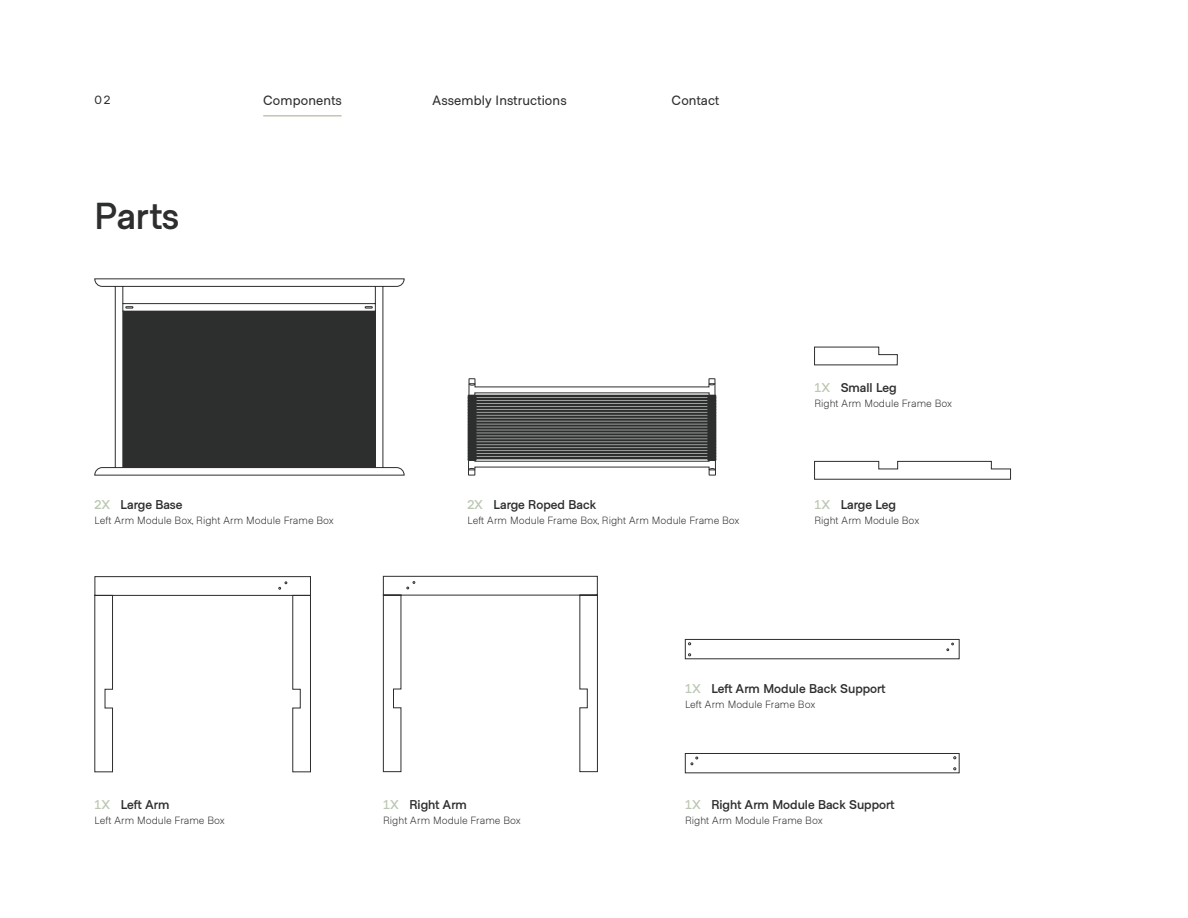
<style>
.page{position:relative;width:1188px;height:918px;background:#fff}
.page>*{position:absolute;margin:0;border:0;box-sizing:border-box;transform-origin:0 0}
.t1{font:700 37.5px "Metro Sans";letter-spacing:-.005em;color:#2d2e2e}
.t2{font:500 13.5px "Metro Sans";letter-spacing:.01em;color:#2d2e2e}
.t3{font:700 12.75px "Metro Sans";color:#2d2e2e}
.t4{font:500 12px "Metro Sans";color:#2d2e2e}
.t5{font:300 10.5px "Metro Sans";color:#2d2e2e}
.s1{color:#bcc8b2}
</style>
<div class="page">
<hr style="left:263px;top:115px;width:79px;height:2px;background:#bcc8b2">
<svg style="left:814px;top:461px;width:197px;height:19px"></svg>
<svg style="left:814px;top:347px;width:84px;height:18px"></svg>
<svg style="left:383px;top:576px;width:215px;height:196px"></svg>
<svg style="left:94px;top:576px;width:217px;height:196px"></svg>
<svg style="left:468px;top:378px;width:248px;height:294px"></svg>
<hr style="left:469px;top:395px;width:246px;height:2px;background:#2d2e2e">
<hr style="left:469px;top:398px;width:246px;height:2px;background:#2d2e2e">
<hr style="left:469px;top:401px;width:246px;height:2px;background:#2d2e2e">
<hr style="left:469px;top:404px;width:246px;height:2px;background:#2d2e2e">
<hr style="left:469px;top:407px;width:246px;height:2px;background:#2d2e2e">
<hr style="left:469px;top:410px;width:246px;height:2px;background:#2d2e2e">
<hr style="left:469px;top:412px;width:246px;height:3px;background:#2d2e2e">
<hr style="left:469px;top:415px;width:246px;height:3px;background:#2d2e2e">
<hr style="left:469px;top:418px;width:246px;height:3px;background:#2d2e2e">
<hr style="left:469px;top:421px;width:246px;height:3px;background:#2d2e2e">
<hr style="left:469px;top:424px;width:246px;height:3px;background:#2d2e2e">
<hr style="left:469px;top:427px;width:246px;height:3px;background:#2d2e2e">
<hr style="left:469px;top:430px;width:246px;height:3px;background:#2d2e2e">
<hr style="left:469px;top:433px;width:246px;height:3px;background:#2d2e2e">
<hr style="left:469px;top:436px;width:246px;height:3px;background:#2d2e2e">
<hr style="left:469px;top:439px;width:246px;height:3px;background:#2d2e2e">
<hr style="left:469px;top:442px;width:246px;height:3px;background:#2d2e2e">
<hr style="left:469px;top:445px;width:246px;height:3px;background:#2d2e2e">
<hr style="left:469px;top:448px;width:246px;height:2px;background:#2d2e2e">
<hr style="left:469px;top:451px;width:246px;height:2px;background:#2d2e2e">
<hr style="left:469px;top:454px;width:246px;height:2px;background:#2d2e2e">
<hr style="left:469px;top:457px;width:246px;height:2px;background:#2d2e2e">
<svg style="left:469px;top:397px;width:6px;height:64px"></svg>
<svg style="left:709px;top:397px;width:6px;height:64px"></svg>
<svg style="left:708px;top:383px;width:7px;height:3px"></svg>
<svg style="left:468px;top:383px;width:8px;height:3px"></svg>
<svg style="left:468px;top:468px;width:7px;height:3px"></svg>
<svg style="left:94px;top:278px;width:311px;height:198px"></svg>
<div style="left:123px;top:311px;width:252px;height:156px;background:#2d2e2e"></div>
<svg style="left:365px;top:306px;width:8px;height:2px"></svg>
<svg style="left:685px;top:753px;width:275px;height:20px"></svg>
<div style="left:685px;top:639px;width:274px;height:20px;border:1px solid #2d2e2e"></div>
<svg style="left:947px;top:643px;width:7px;height:8px"></svg>
<p class="t4" style="left:94px;top:93px;width:17px">02</p>
<p class="t2" style="left:263px;top:92px;width:80px">Components</p>
<p class="t2" style="left:432px;top:92px;width:136px">Assembly Instructions</p>
<p class="t2" style="left:672px;top:92px;width:49px">Contact</p>
<p class="t1" style="left:94px;top:191px;width:86px">Parts</p>
<p class="t3" style="left:94px;top:496px;width:90px"><span class="s1">2X</span> Large Base</p>
<p class="t5" style="left:94px;top:514px;width:241px">Left Arm Module Box, Right Arm Module Frame Box</p>
<p class="t3" style="left:467px;top:496px;width:130px"><span class="s1">2X</span> Large Roped Back</p>
<p class="t5" style="left:467px;top:514px;width:274px">Left Arm Module Frame Box, Right Arm Module Frame Box</p>
<p class="t3" style="left:814px;top:379px;width:84px"><span class="s1">1X</span> Small Leg</p>
<p class="t5" style="left:814px;top:397px;width:139px">Right Arm Module Frame Box</p>
<p class="t3" style="left:814px;top:496px;width:83px"><span class="s1">1X</span> Large Leg</p>
<p class="t5" style="left:814px;top:514px;width:106px">Right Arm Module Box</p>
<p class="t3" style="left:94px;top:796px;width:76px"><span class="s1">1X</span> Left Arm</p>
<p class="t5" style="left:94px;top:814px;width:132px">Left Arm Module Frame Box</p>
<p class="t3" style="left:383px;top:796px;width:85px"><span class="s1">1X</span> Right Arm</p>
<p class="t5" style="left:383px;top:814px;width:139px">Right Arm Module Frame Box</p>
<p class="t3" style="left:685px;top:680px;width:202px"><span class="s1">1X</span> Left Arm Module Back Support</p>
<p class="t5" style="left:685px;top:698px;width:132px">Left Arm Module Frame Box</p>
<p class="t3" style="left:685px;top:796px;width:211px"><span class="s1">1X</span> Right Arm Module Back Support</p>
<p class="t5" style="left:685px;top:814px;width:139px">Right Arm Module Frame Box</p>
</div>
